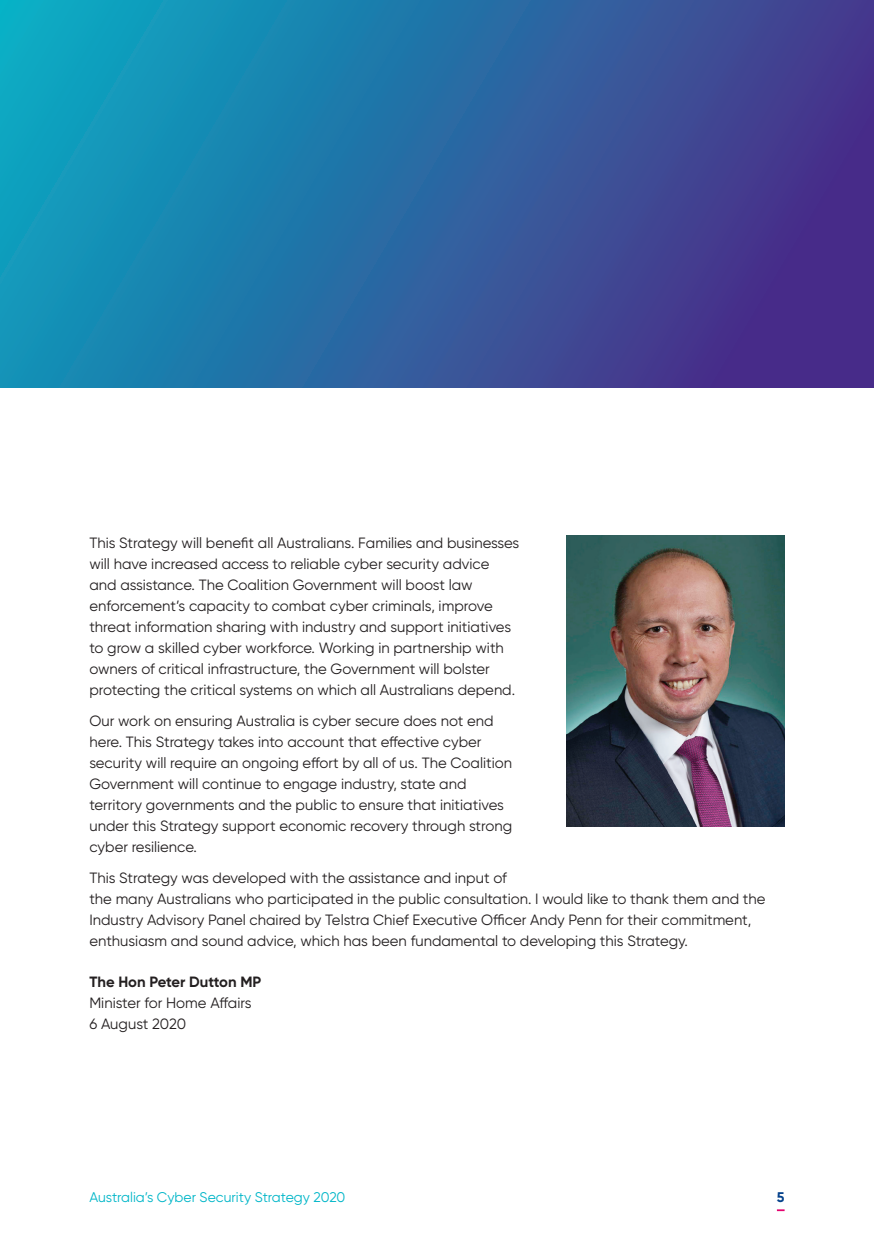
<style>
.page{position:relative;width:874px;height:1241px;background:#fff}
.page>*{position:absolute;margin:0;border:0;box-sizing:border-box;transform-origin:0 0}
.Text{font:14.88px/21px "Gilroy";color:#231f20}
.t1{font:14px "Gilroy";color:#00b6c8}
.t2{font:700 14px "Gilroy";color:#05428c}
.s1{font-weight:700}
</style>
<div class="page">
<svg style="left:0;top:0;width:873px;height:388px;background:#2b66a2"></svg>
<img style="left:566px;top:535px;width:218px;height:291px">
<p class="Text" style="left:89px;top:531px;width:431px">This Strategy will benefit all Australians. Families and businesses will have increased access to reliable cyber security advice and assistance. The Coalition Government will boost law enforcement’s capacity to combat cyber criminals, improve threat information sharing with industry and support initiatives to grow a skilled cyber workforce. Working in partnership with owners of critical infrastructure, the Government will bolster protecting the critical systems on which all Australians depend.</p>
<p class="Text" style="left:89px;top:709px;width:424px">Our work on ensuring Australia is cyber secure does not end here. This Strategy takes into account that effective cyber security will require an ongoing effort by all of us. The Coalition Government will continue to engage industry, state and territory governments and the public to ensure that initiatives under this Strategy support economic recovery through strong cyber resilience.</p>
<p class="Text" style="left:89px;top:866px;width:677px">This Strategy was developed with the assistance and input of<br>the many Australians who participated in the public consultation. I would like to thank them and the Industry Advisory Panel chaired by Telstra Chief Executive Officer Andy Penn for their commitment, enthusiasm and sound advice, which has been fundamental to developing this Strategy.</p>
<p class="Text" style="left:89px;top:970px;width:173px"><span class="s1">The Hon Peter Dutton MP<br></span>Minister for Home Affairs<br>6 August 2020</p>
<p class="t1" style="left:89px;top:1188px;width:257px">Australia’s Cyber Security Strategy 2020</p>
<p class="t2" style="left:776px;top:1187px;width:9px">5</p>
</div>
